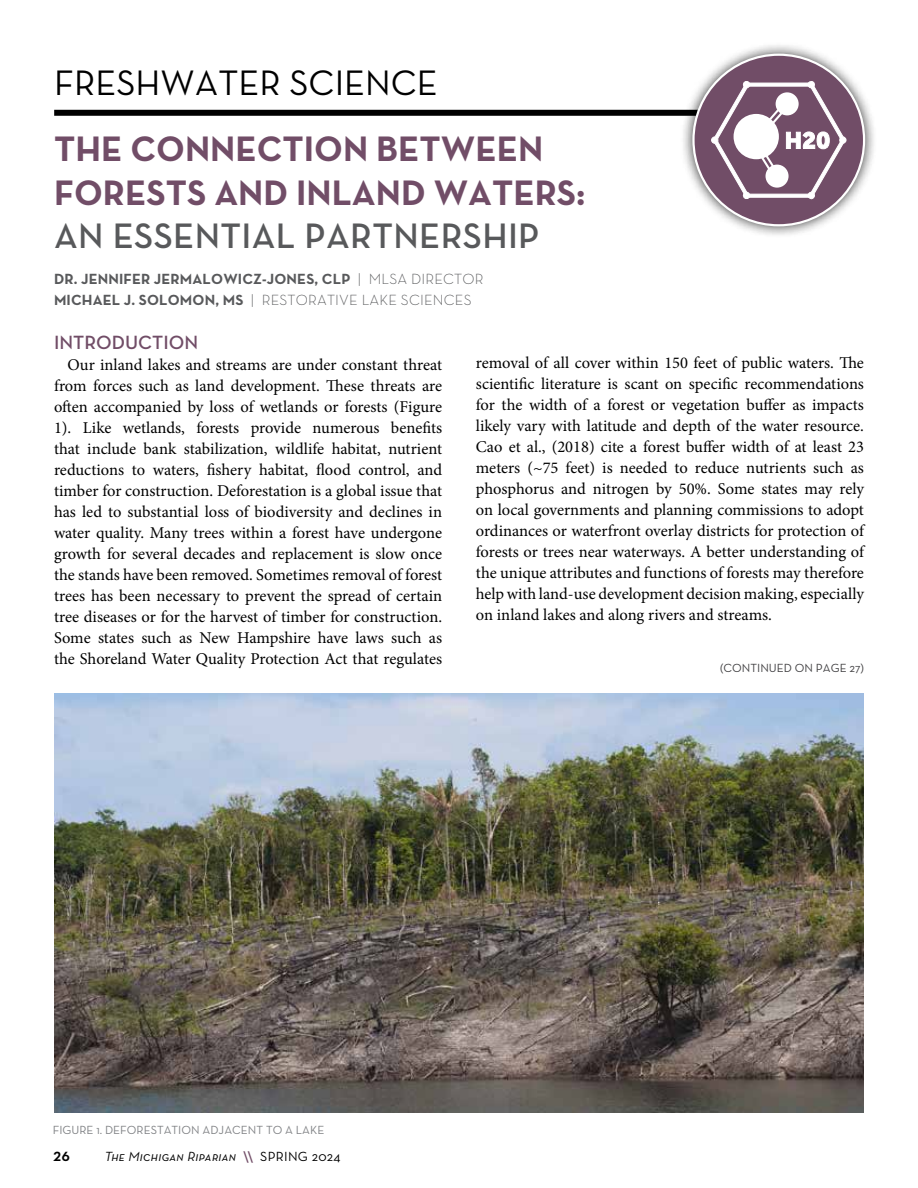
<style>
.page{position:relative;width:918px;height:1188px;background:#fff}
.page>*{position:absolute;margin:0;border:0;box-sizing:border-box;transform-origin:0 0}
.t1{font:700 36px/43.2px "Neutra Text";color:#714d67}
.t2{font:600 36px "Neutra Text";letter-spacing:.01em;color:#58595b}
.t3{font:36px "Neutra Text";color:#000}
.t4{font:600 19.5px "Neutra Text";color:#714d67}
.t5{font:18px "Neutra Text Demi SC";color:#000}
.t6{font:16.5px/21px "Minion Pro";letter-spacing:-.005em;color:#000;text-align:justify}
.t7{font:700 15px/21px "Neutra Text";letter-spacing:.01em;color:#58595b}
.t8{font:13.5px "Neutra Text Book SC Italic";letter-spacing:.02em;color:#000}
.t9{font:12px "Neutra Text";color:#808285}
.t10{font:12px "Neutra Text";color:#414042}
.s1{font-weight:300}
.s2{font-family:"Neutra Text";font-weight:600;color:#714d67}
.s3{font-family:"Neutra Text"}
</style>
<div class="page">
<div style="left:54px;top:110px;width:716px;height:6px;background:#000"></div>
<div style="left:680px;top:41px;width:197px;height:198px;background:#000;opacity:.75"></div>
<div style="left:693px;top:55px;width:171px;height:170px;background:#714d67;border-radius:50%"></div>
<svg style="left:711px;top:81px;width:135px;height:118px"></svg>
<img style="left:54px;top:693px;width:810px;height:420px">
<h1 class="t3" style="left:54px;top:61px;width:385px">FRESHWATER SCIENCE</h1>
<h1 class="t1" style="left:54px;top:127px;width:533px">THE CONNECTION BETWEEN<br>FORESTS AND INLAND WATERS:</h1>
<h1 class="t2" style="left:54px;top:214px;width:487px">AN ESSENTIAL PARTNERSHIP</h1>
<p class="t7" style="left:54px;top:268px;width:431px">DR. JENNIFER JERMALOWICZ-JONES, CLP <span class="s1">| MLSA DIRECTOR<br></span>MICHAEL J. SOLOMON, MS <span class="s1">| RESTORATIVE LAKE SCIENCES</span></p>
<p class="t4" style="left:54px;top:331px;width:146px">INTRODUCTION</p>
<p class="t6" style="left:54px;top:355px;width:390px;text-indent:13px">Our inland lakes and streams are under constant threat from forces such as land development. These threats are often accompanied by loss of wetlands or forests (Figure 1). Like wetlands, forests provide numerous benefits that include bank stabilization, wildlife habitat, nutrient reductions to waters, fishery habitat, flood control, and timber for construction. Deforestation is a global issue that has led to substantial loss of biodiversity and declines in water quality. Many trees within a forest have undergone growth for several decades and replacement is slow once the stands have been removed. Sometimes removal of forest trees has been necessary to prevent the spread of certain tree diseases or for the harvest of timber for construction.<br>Some states such as New Hampshire have laws such as the Shoreland Water Quality Protection Act that regulates</p>
<p class="t6" style="left:476px;top:352px;width:390px">removal of all cover within 150 feet of public waters. The scientific literature is scant on specific recommendations for the width of a forest or vegetation buffer as impacts likely vary with latitude and depth of the water resource.<br>Cao et al., (2018) cite a forest buffer width of at least 23 meters (~75 feet) is needed to reduce nutrients such as phosphorus and nitrogen by 50%. Some states may rely on local governments and planning commissions to adopt ordinances or waterfront overlay districts for protection of forests or trees near waterways. A better understanding of the unique attributes and functions of forests may therefore help with land-use development decision making, especially on inland lakes and along rivers and streams.</p>
<p class="t10" style="left:720px;top:661px;width:145px">(CONTINUED ON PAGE 27)</p>
<p class="t9" style="left:53px;top:1122px;width:273px">FIGURE 1. DEFORESTATION ADJACENT TO A LAKE</p>
<p class="t5" style="left:53px;top:1144px;width:18px">26</p>
<p class="t8" style="left:105px;top:1148px;width:237px">The Michigan Riparian <span class="s2">\\</span> <span class="s3">SPRING 2024</span></p>
</div>
